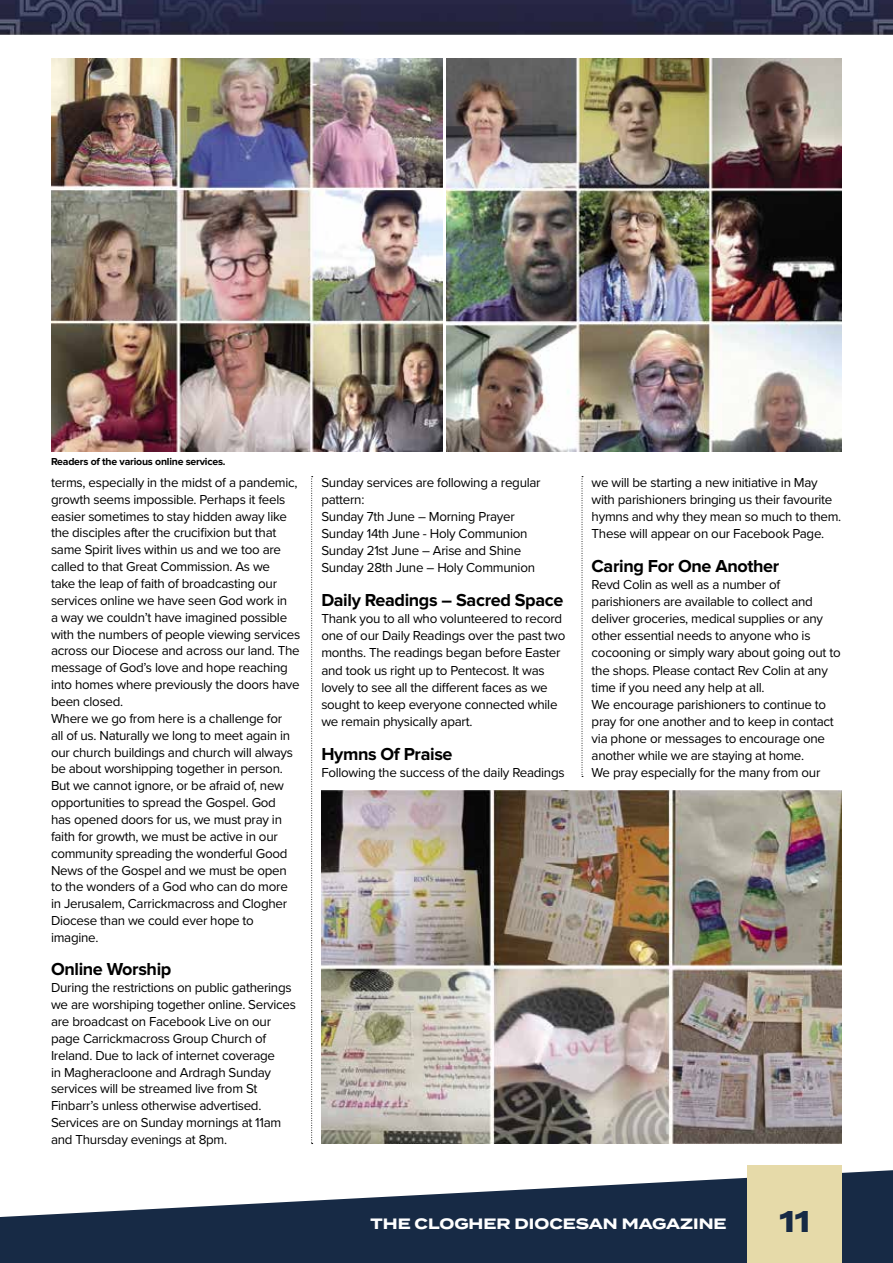
<style>
.page{position:relative;width:893px;height:1263px;background:#fff}
.page>*{position:absolute;margin:0;border:0;box-sizing:border-box;transform-origin:0 0}
.t1{font:700 30px "Termina";color:#172a45}
.t2{font:700 18px "Proxima Nova";letter-spacing:-.02em;color:#000}
.t3{font:700 15px "Termina";color:#fff}
.t4{font:13.5px/16.8px "Proxima Nova";letter-spacing:-.02em;color:#000}
.t5{font:700 10.5px "Proxima Nova";letter-spacing:-.02em;color:#000}
</style>
<div class="page">
<img style="left:51px;top:59px;width:392px;height:392px">
<img style="left:446px;top:59px;width:396px;height:392px">
<img style="left:321px;top:791px;width:521px;height:353px">
<svg style="left:582px;top:476px;width:1px;height:301px"></svg>
<svg style="left:0;top:1169px;width:893px;height:94px;fill:#172a45"></svg>
<img style="left:0;top:0;width:893px;height:34px">
<div style="left:748px;top:1165px;width:94px;height:98px;background:#e6daa9"></div>
<svg style="left:311px;top:476px;width:2px;height:668px"></svg>
<p class="t5" style="left:51px;top:457px;width:176px">Readers of the various online services.</p>
<p class="t4" style="left:51px;top:473px;width:251px">terms, especially in the midst of a pandemic, growth seems impossible. Perhaps it feels easier sometimes to stay hidden away like the disciples after the crucifixion but that same Spirit lives within us and we too are called to that Great Commission. As we<br>take the leap of faith of broadcasting our services online we have seen God work in<br>a way we couldn’t have imagined possible with the numbers of people viewing services across our Diocese and across our land. The message of God’s love and hope reaching into homes where previously the doors have been closed.<br>Where we go from here is a challenge for<br>all of us. Naturally we long to meet again in our church buildings and church will always be about worshipping together in person.<br>But we cannot ignore, or be afraid of, new opportunities to spread the Gospel. God<br>has opened doors for us, we must pray in faith for growth, we must be active in our community spreading the wonderful Good News of the Gospel and we must be open to the wonders of a God who can do more in Jerusalem, Carrickmacross and Clogher Diocese than we could ever hope to imagine.</p>
<h2 class="t2" style="left:51px;top:961px;width:122px">Online Worship</h2>
<p class="t4" style="left:51px;top:979px;width:247px">During the restrictions on public gatherings we are worshiping together online. Services are broadcast on Facebook Live on our page Carrickmacross Group Church of Ireland. Due to lack of internet coverage<br>in Magheracloone and Ardragh Sunday services will be streamed live from St Finbarr’s unless otherwise advertised.<br>Services are on Sunday mornings at 11am and Thursday evenings at 8pm.</p>
<p class="t4" style="left:321px;top:473px;width:221px">Sunday services are following a regular pattern:<br>Sunday 7th June – Morning Prayer<br>Sunday 14th June - Holy Communion<br>Sunday 21st June – Arise and Shine<br>Sunday 28th June – Holy Communion</p>
<h2 class="t2" style="left:321px;top:592px;width:244px">Daily Readings – Sacred Space</h2>
<p class="t4" style="left:321px;top:610px;width:246px">Thank you to all who volunteered to record one of our Daily Readings over the past two months. The readings began before Easter and took us right up to Pentecost. It was lovely to see all the different faces as we sought to keep everyone connected while we remain physically apart.</p>
<h2 class="t2" style="left:321px;top:745px;width:133px">Hymns Of Praise</h2>
<p class="t4" style="left:321px;top:763px;width:245px">Following the success of the daily Readings</p>
<p class="t4" style="left:592px;top:473px;width:251px">we will be starting a new initiative in May with parishioners bringing us their favourite hymns and why they mean so much to them.<br>These will appear on our Facebook Page.</p>
<h2 class="t2" style="left:592px;top:558px;width:189px">Caring For One Another</h2>
<p class="t4" style="left:592px;top:576px;width:251px">Revd Colin as well as a number of parishioners are available to collect and deliver groceries, medical supplies or any other essential needs to anyone who is cocooning or simply wary about going out to the shops. Please contact Rev Colin at any time if you need any help at all.<br>We encourage parishioners to continue to pray for one another and to keep in contact via phone or messages to encourage one another while we are staying at home.<br>We pray especially for the many from our</p>
<p class="t3" style="left:371px;top:1212px;width:358px">THE CLOGHER DIOCESAN MAGAZINE</p>
<h1 class="t1" style="left:779px;top:1199px;width:33px">11</h1>
</div>
